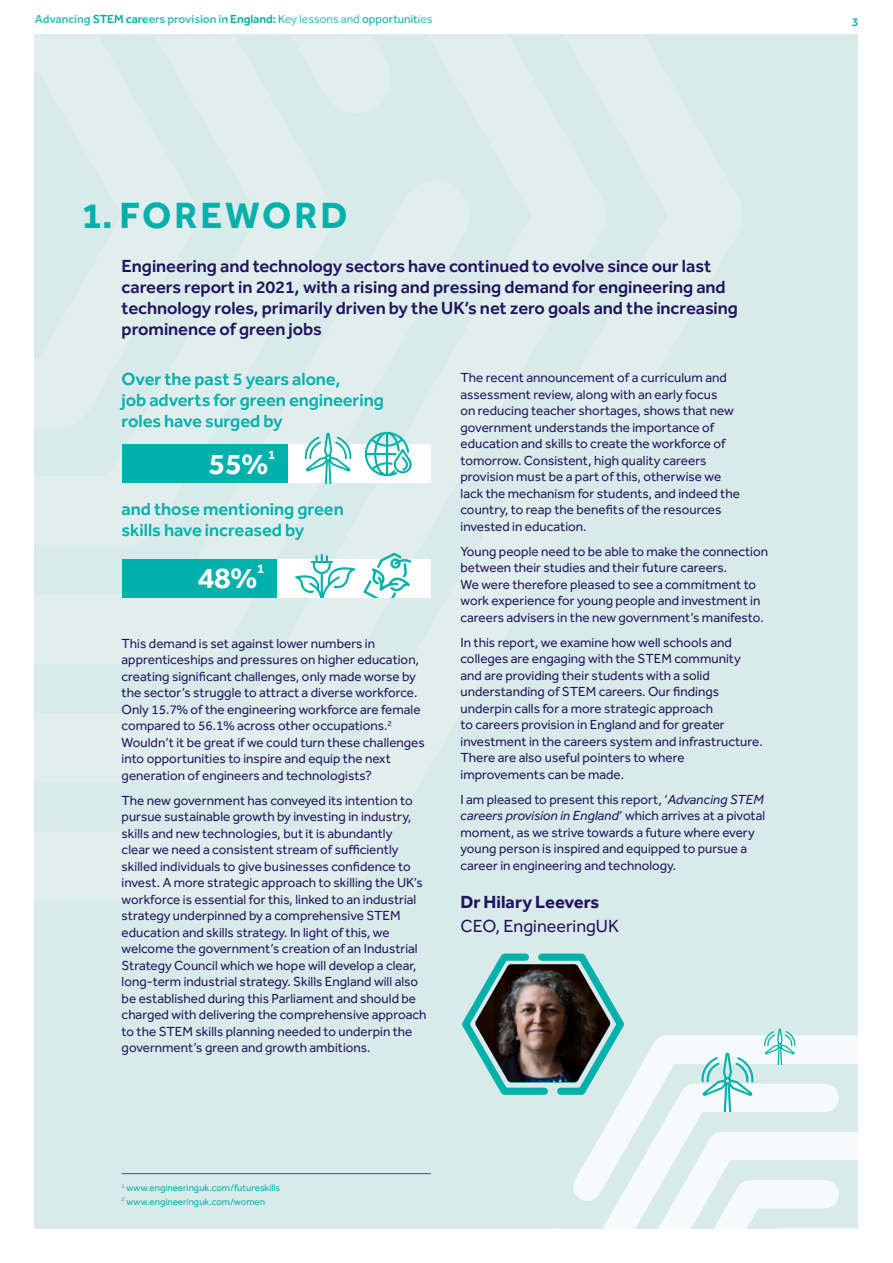
<style>
.page{position:relative;width:893px;height:1263px;background:#fff}
.page>*{position:absolute;margin:0;border:0;box-sizing:border-box;transform-origin:0 0}
.t1{font:700 37.5px "Effra CC";letter-spacing:.08em;color:#00b0ab}
.t2{font:700 30.45px "Effra CC";color:#fff}
.t3{font:600 18px/21px "Effra CC";color:#21145f}
.t4{font:600 18px/21px "Effra CC";color:#00b0ab}
.t5{font:18px "Effra CC";color:#21145f}
.t6{font:700 18px "Effra CC";color:#21145f}
.t7{font:13.5px/16.5px "Effra CC";color:#21145f}
.t8{font:700 13.05px "Effra CC";color:#fff}
.t9{font:600 12px "Effra CC";color:#00b0ab}
.t10{font:9.75px/13.8px "Effra CC";color:#00b0ab}
.s1{font-weight:400}
.s2{font-style:italic}
</style>
<div class="page">
<div style="left:35px;top:34px;width:823px;height:1195px;background:#d9eaea"></div>
<svg style="left:553px;top:1035px;width:305px;height:194px"></svg>
<svg style="left:700px;top:1051px;width:54px;height:61px"></svg>
<svg style="left:764px;top:1028px;width:32px;height:36px"></svg>
<svg style="left:462px;top:953px;width:167px;height:145px"></svg>
<img style="left:475px;top:964px;width:135px;height:118px">
<div style="left:122px;top:445px;width:309px;height:38px;background:#fff"></div>
<div style="left:122px;top:559px;width:309px;height:38px;background:#fff"></div>
<div style="left:122px;top:445px;width:166px;height:38px;background:#00b0ab"></div>
<div style="left:122px;top:559px;width:155px;height:38px;background:#00b0ab"></div>
<hr style="left:122px;top:1173px;width:309px;height:1px;background:#007574">
<svg style="left:364px;top:553px;width:47px;height:45px"></svg>
<svg style="left:365px;top:432px;width:47px;height:44px"></svg>
<svg style="left:295px;top:554px;width:60px;height:44px"></svg>
<svg style="left:304px;top:432px;width:48px;height:51px"></svg>
<p class="t9" style="left:35px;top:11px;width:399px">Advancing STEM careers provision in England: <span class="s1">Key lessons and opportunities</span></p>
<p class="t9" style="left:852px;top:14px;width:8px">3</p>
<h1 class="t1" style="left:82px;top:191px;width:267px">1. FOREWORD</h1>
<p class="t3" style="left:122px;top:257px;width:618px">Engineering and technology sectors have continued to evolve since our last careers report in 2021, with a rising and pressing demand for engineering and technology roles, primarily driven by the UK’s net zero goals and the increasing prominence of green jobs</p>
<h3 class="t4" style="left:122px;top:370px;width:264px">Over the past 5 years alone,<br>job adverts for green engineering roles have surged by</h3>
<h2 class="t2" style="left:209px;top:444px;width:61px">55%</h2>
<p class="t8" style="left:268px;top:446px;width:9px">1</p>
<h3 class="t4" style="left:122px;top:500px;width:224px">and those mentioning green skills have increased by</h3>
<h2 class="t2" style="left:198px;top:558px;width:61px">48%</h2>
<p class="t8" style="left:257px;top:560px;width:9px">1</p>
<p class="t7" style="left:122px;top:637px;width:305px">This demand is set against lower numbers in apprenticeships and pressures on higher education, creating significant challenges, only made worse by the sector’s struggle to attract a diverse workforce.<br>Only 15.7% of the engineering workforce are female compared to 56.1% across other occupations.<sup>2<br></sup>Wouldn’t it be great if we could turn these challenges into opportunities to inspire and equip the next generation of engineers and technologists?</p>
<p class="t7" style="left:122px;top:793px;width:306px">The new government has conveyed its intention to pursue sustainable growth by investing in industry, skills and new technologies, but it is abundantly<br>clear we need a consistent stream of sufficiently skilled individuals to give businesses confidence to invest. A more strategic approach to skilling the UK’s workforce is essential for this, linked to an industrial strategy underpinned by a comprehensive STEM education and skills strategy. In light of this, we welcome the government’s creation of an Industrial Strategy Council which we hope will develop a clear, long-term industrial strategy. Skills England will also be established during this Parliament and should be charged with delivering the comprehensive approach to the STEM skills planning needed to underpin the government’s green and growth ambitions.</p>
<p class="t7" style="left:460px;top:371px;width:281px">The recent announcement of a curriculum and assessment review, along with an early focus<br>on reducing teacher shortages, shows that new government understands the importance of education and skills to create the workforce of tomorrow. Consistent, high quality careers provision must be a part of this, otherwise we lack the mechanism for students, and indeed the country, to reap the benefits of the resources invested in education.</p>
<p class="t7" style="left:460px;top:544px;width:309px">Young people need to be able to make the connection between their studies and their future careers.<br>We were therefore pleased to see a commitment to work experience for young people and investment in careers advisers in the new government’s manifesto.</p>
<p class="t7" style="left:460px;top:635px;width:304px">In this report, we examine how well schools and colleges are engaging with the STEM community and are providing their students with a solid understanding of STEM careers. Our findings underpin calls for a more strategic approach<br>to careers provision in England and for greater investment in the careers system and infrastructure.<br>There are also useful pointers to where improvements can be made.</p>
<p class="t7" style="left:460px;top:792px;width:306px">I am pleased to present this report, ‘<span class="s2">Advancing STEM careers provision in England</span>’ which arrives at a pivotal moment, as we strive towards a future where every young person is inspired and equipped to pursue a career in engineering and technology.</p>
<h3 class="t6" style="left:460px;top:890px;width:140px">Dr Hilary Leevers</h3>
<h3 class="t5" style="left:460px;top:915px;width:160px">CEO, EngineeringUK</h3>
<p class="t10" style="left:122px;top:1182px;width:160px"><sup>1</sup> www.engineeringuk.com/futureskills<br><sup>2</sup> www.engineeringuk.com/women</p>
</div>
